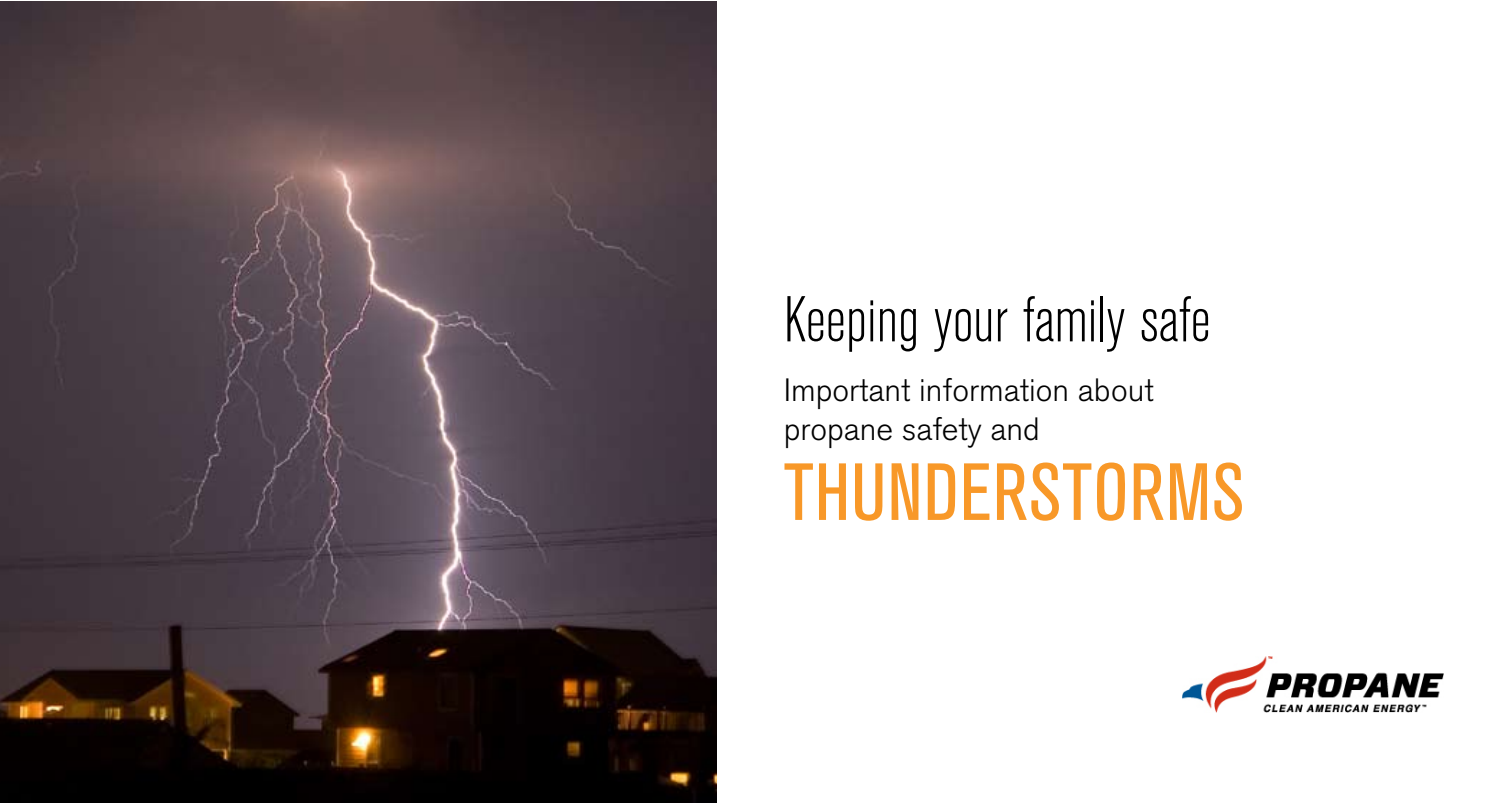
<style>
.page{position:relative;width:1512px;height:803px;background:#fff}
.page>*{position:absolute;margin:0;border:0;box-sizing:border-box;transform-origin:0 0}
.t1{font:condensed 80px "Akzidenz Grotesk BE";letter-spacing:.015em;color:#f89828}
.t2{font:300 condensed 64px "Akzidenz Grotesk BE";color:#000}
.t3{font:300 32px/38.4px "Akzidenz Grotesk BE";color:#000}
</style>
<div class="page">
<img style="left:0;top:1px;width:717px;height:801px">
<img style="left:1182px;top:656px;width:261px;height:56px">
<h2 class="t2" style="left:783px;top:285px;width:428px">Keeping your family safe</h2>
<p class="t3" style="left:783px;top:371px;width:372px">Important information about propane safety and</p>
<h1 class="t1" style="left:783px;top:447px;width:462px">THUNDERSTORMS</h1>
</div>
